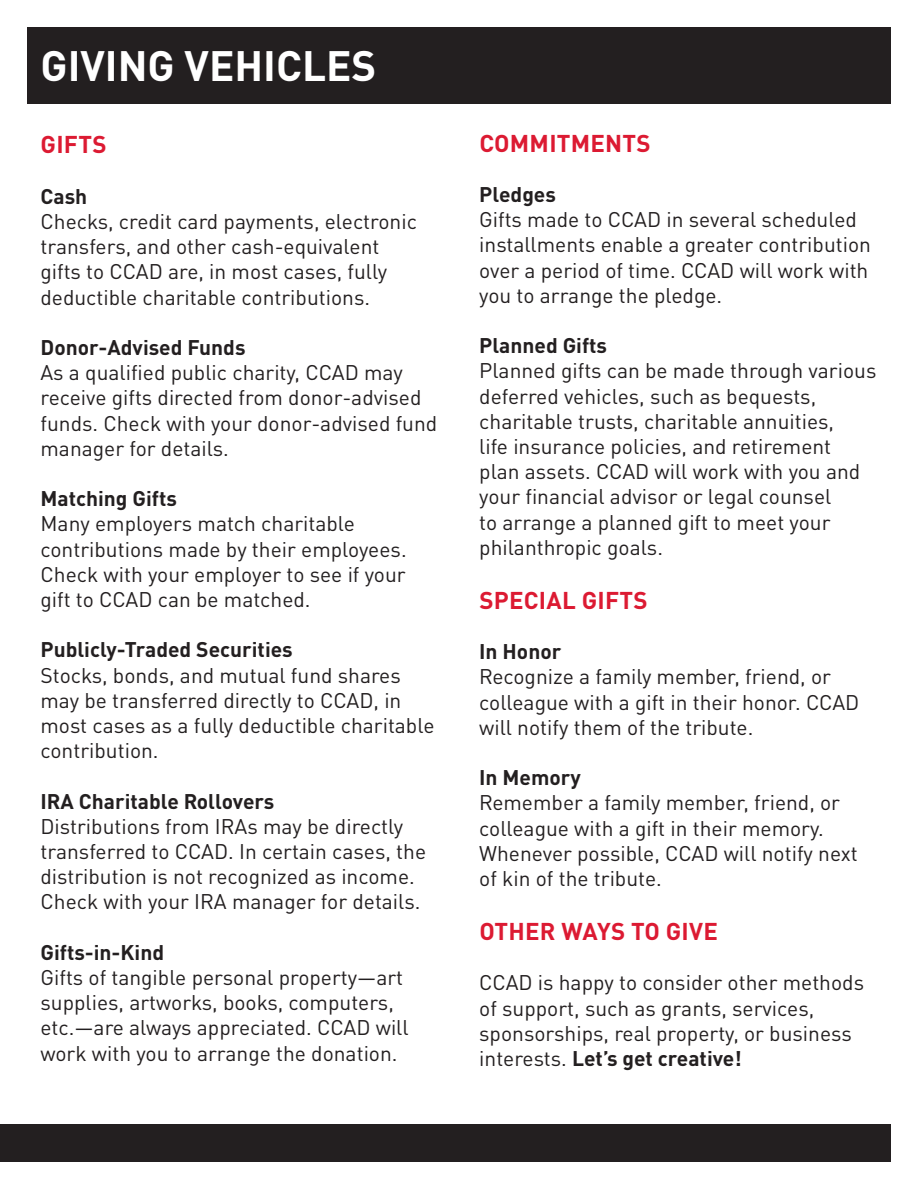
<style>
.page{position:relative;width:918px;height:1188px;background:#fff}
.page>*{position:absolute;margin:0;border:0;box-sizing:border-box;transform-origin:0 0}
.t1{font:700 42px "DINOT";color:#fff}
.t2{font:700 24px "DINOT";letter-spacing:.01em;color:#dc1a32}
.t3{font:21px/25.2px "DINOT";color:#231f20}
.t4{font:700 21px "DINOT";color:#231f20}
.s1{font-weight:700}
</style>
<div class="page">
<div style="left:27px;top:27px;width:864px;height:76px;background:#231f20"></div>
<div style="left:0;top:1124px;width:891px;height:38px;background:#231f20"></div>
<p class="t1" style="left:40px;top:39px;width:337px">GIVING VEHICLES</p>
<p class="t2" style="left:41px;top:129px;width:67px">GIFTS</p>
<p class="t4" style="left:40px;top:183px;width:48px">Cash</p>
<p class="t3" style="left:40px;top:209px;width:378px">Checks, credit card payments, electronic transfers, and other cash-equivalent gifts to CCAD are, in most cases, fully deductible charitable contributions.</p>
<p class="t4" style="left:40px;top:334px;width:207px">Donor-Advised Funds</p>
<p class="t3" style="left:40px;top:360px;width:398px">As a qualified public charity, CCAD may receive gifts directed from donor-advised funds. Check with your donor-advised fund manager for details.</p>
<p class="t4" style="left:40px;top:485px;width:138px">Matching Gifts</p>
<p class="t3" style="left:40px;top:511px;width:368px">Many employers match charitable contributions made by their employees.<br>Check with your employer to see if your gift to CCAD can be matched.</p>
<p class="t4" style="left:40px;top:636px;width:254px">Publicly-Traded Securities</p>
<p class="t3" style="left:40px;top:662px;width:395px">Stocks, bonds, and mutual fund shares may be transferred directly to CCAD, in most cases as a fully deductible charitable contribution.</p>
<p class="t4" style="left:40px;top:787px;width:235px">IRA Charitable Rollovers</p>
<p class="t3" style="left:40px;top:813px;width:387px">Distributions from IRAs may be directly transferred to CCAD. In certain cases, the distribution is not recognized as income.<br>Check with your IRA manager for details.</p>
<p class="t4" style="left:40px;top:939px;width:125px">Gifts-in-Kind</p>
<p class="t3" style="left:40px;top:965px;width:370px">Gifts of tangible personal property—art supplies, artworks, books, computers, etc.—are always appreciated. CCAD will work with you to arrange the donation.</p>
<p class="t2" style="left:479px;top:127px;width:173px">COMMITMENTS</p>
<p class="t4" style="left:479px;top:181px;width:78px">Pledges</p>
<p class="t3" style="left:479px;top:207px;width:393px">Gifts made to CCAD in several scheduled installments enable a greater contribution over a period of time. CCAD will work with you to arrange the pledge.</p>
<p class="t4" style="left:479px;top:332px;width:129px">Planned Gifts</p>
<p class="t3" style="left:479px;top:358px;width:399px">Planned gifts can be made through various deferred vehicles, such as bequests, charitable trusts, charitable annuities,<br>life insurance policies, and retirement plan assets. CCAD will work with you and your financial advisor or legal counsel<br>to arrange a planned gift to meet your philanthropic goals.</p>
<p class="t2" style="left:479px;top:584px;width:170px">SPECIAL GIFTS</p>
<p class="t4" style="left:479px;top:638px;width:84px">In Honor</p>
<p class="t3" style="left:479px;top:664px;width:382px">Recognize a family member, friend, or colleague with a gift in their honor. CCAD will notify them of the tribute.</p>
<p class="t4" style="left:479px;top:764px;width:103px">In Memory</p>
<p class="t3" style="left:479px;top:790px;width:380px">Remember a family member, friend, or colleague with a gift in their memory.<br>Whenever possible, CCAD will notify next of kin of the tribute.</p>
<p class="t2" style="left:479px;top:916px;width:240px">OTHER WAYS TO GIVE</p>
<p class="t3" style="left:479px;top:970px;width:386px">CCAD is happy to consider other methods of support, such as grants, services, sponsorships, real property, or business interests. <span class="s1">Let’s get creative!</span></p>
</div>
